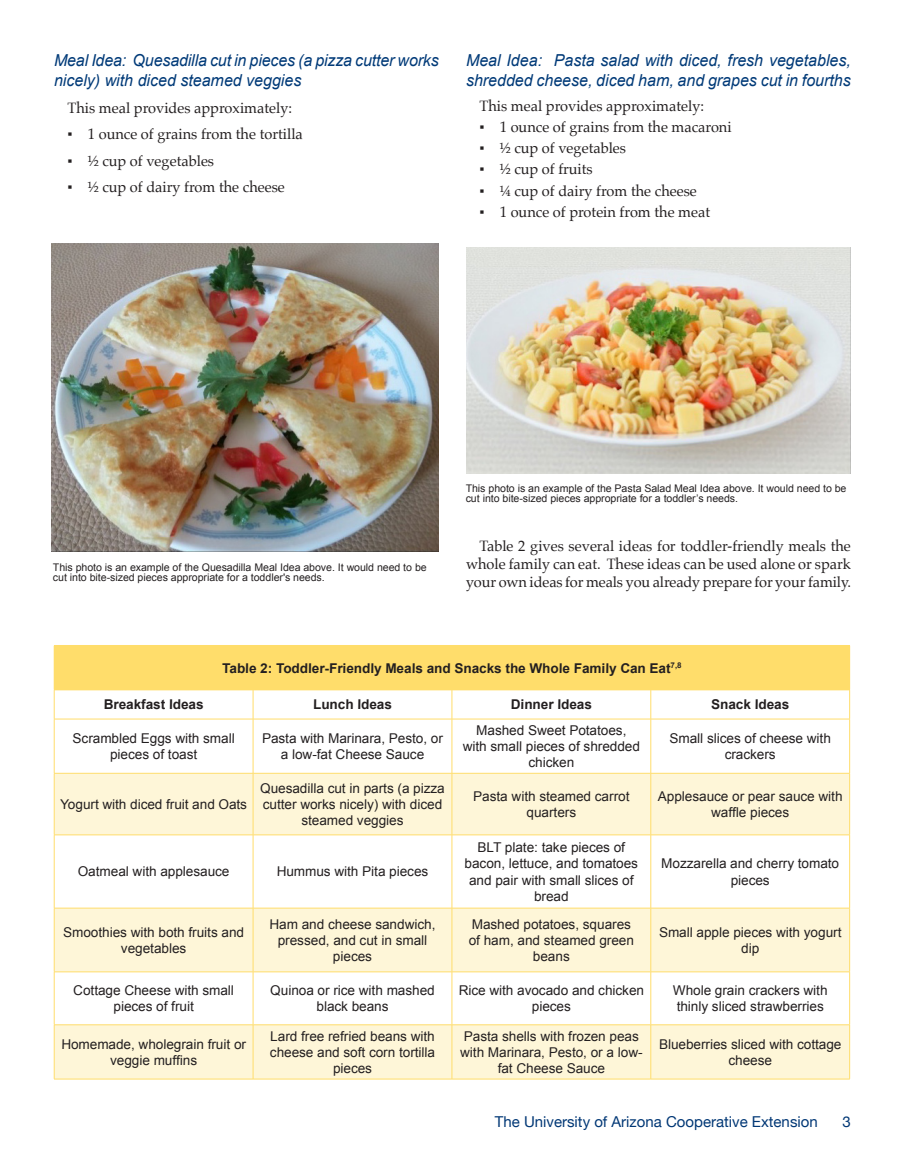
<style>
.page{position:relative;width:905px;height:1175px;background:#fff}
.page>*{position:absolute;margin:0;border:0;box-sizing:border-box;transform-origin:0 0}
.t1{font:italic 16.5px/19.8px "Arial";color:#013a78}
.t2{font:15px/18px "Palatino";color:#231f20;text-align:justify}
.t3{font:15px "Helvetica Neue";color:#013775}
.t4{font:13.5px/16.2px "Arial";color:#231f20;text-align:center}
.t5{font:700 13.5px "Arial";color:#231f20}
.t6{font:10.5px/10.5px "Arial";color:#231f20}
</style>
<div class="page">
<div style="left:54px;top:645px;width:795px;height:45px;background:#ffdd6b"></div>
<svg style="left:55px;top:774px;width:794px;height:304px;fill:#fef6d8"></svg>
<hr style="left:849px;top:645px;width:1px;height:44px;background:#ffdd6b">
<svg style="left:54px;top:690px;width:1px;height:28px"></svg>
<svg style="left:253px;top:690px;width:1px;height:28px"></svg>
<svg style="left:451px;top:690px;width:1px;height:28px"></svg>
<svg style="left:650px;top:690px;width:1px;height:28px"></svg>
<svg style="left:849px;top:690px;width:1px;height:29px"></svg>
<hr style="left:54px;top:718px;width:199px;height:1px;background:#ffdd6b">
<hr style="left:54px;top:719px;width:1px;height:54px;background:#ffdd6b">
<hr style="left:253px;top:718px;width:199px;height:1px;background:#ffdd6b">
<hr style="left:253px;top:719px;width:1px;height:54px;background:#ffdd6b">
<hr style="left:452px;top:718px;width:198px;height:1px;background:#ffdd6b">
<hr style="left:451px;top:719px;width:1px;height:54px;background:#ffdd6b">
<hr style="left:650px;top:718px;width:199px;height:1px;background:#ffdd6b">
<hr style="left:650px;top:719px;width:1px;height:54px;background:#ffdd6b">
<hr style="left:849px;top:719px;width:1px;height:54px;background:#ffdd6b">
<hr style="left:54px;top:773px;width:199px;height:1px;background:#ffdd6b">
<hr style="left:54px;top:773px;width:1px;height:61px;background:#ffdd6b">
<hr style="left:253px;top:773px;width:199px;height:1px;background:#ffdd6b">
<hr style="left:253px;top:773px;width:1px;height:61px;background:#ffdd6b">
<hr style="left:452px;top:773px;width:198px;height:1px;background:#ffdd6b">
<hr style="left:451px;top:773px;width:1px;height:61px;background:#ffdd6b">
<hr style="left:650px;top:773px;width:199px;height:1px;background:#ffdd6b">
<hr style="left:650px;top:773px;width:1px;height:61px;background:#ffdd6b">
<hr style="left:849px;top:773px;width:1px;height:61px;background:#ffdd6b">
<hr style="left:54px;top:834px;width:199px;height:1px;background:#ffdd6b">
<hr style="left:54px;top:835px;width:1px;height:73px;background:#ffdd6b">
<hr style="left:253px;top:834px;width:199px;height:1px;background:#ffdd6b">
<hr style="left:253px;top:835px;width:1px;height:73px;background:#ffdd6b">
<hr style="left:452px;top:834px;width:198px;height:1px;background:#ffdd6b">
<hr style="left:451px;top:835px;width:1px;height:73px;background:#ffdd6b">
<hr style="left:650px;top:834px;width:199px;height:1px;background:#ffdd6b">
<hr style="left:650px;top:835px;width:1px;height:73px;background:#ffdd6b">
<hr style="left:849px;top:835px;width:1px;height:73px;background:#ffdd6b">
<hr style="left:54px;top:907px;width:199px;height:1px;background:#ffdd6b">
<hr style="left:54px;top:908px;width:1px;height:63px;background:#ffdd6b">
<hr style="left:253px;top:907px;width:199px;height:1px;background:#ffdd6b">
<hr style="left:253px;top:908px;width:1px;height:63px;background:#ffdd6b">
<hr style="left:452px;top:907px;width:198px;height:1px;background:#ffdd6b">
<hr style="left:451px;top:908px;width:1px;height:63px;background:#ffdd6b">
<hr style="left:650px;top:907px;width:199px;height:1px;background:#ffdd6b">
<hr style="left:650px;top:908px;width:1px;height:63px;background:#ffdd6b">
<hr style="left:849px;top:908px;width:1px;height:63px;background:#ffdd6b">
<hr style="left:54px;top:971px;width:199px;height:1px;background:#ffdd6b">
<hr style="left:54px;top:972px;width:1px;height:52px;background:#ffdd6b">
<hr style="left:253px;top:971px;width:199px;height:1px;background:#ffdd6b">
<hr style="left:253px;top:972px;width:1px;height:52px;background:#ffdd6b">
<hr style="left:452px;top:971px;width:198px;height:1px;background:#ffdd6b">
<hr style="left:451px;top:972px;width:1px;height:52px;background:#ffdd6b">
<hr style="left:650px;top:971px;width:199px;height:1px;background:#ffdd6b">
<hr style="left:650px;top:972px;width:1px;height:52px;background:#ffdd6b">
<hr style="left:849px;top:972px;width:1px;height:52px;background:#ffdd6b">
<hr style="left:54px;top:1024px;width:199px;height:1px;background:#ffdd6b">
<hr style="left:54px;top:1025px;width:1px;height:53px;background:#ffdd6b">
<hr style="left:54px;top:1078px;width:199px;height:1px;background:#ffdd6b">
<hr style="left:253px;top:1024px;width:199px;height:1px;background:#ffdd6b">
<hr style="left:253px;top:1025px;width:1px;height:53px;background:#ffdd6b">
<hr style="left:253px;top:1078px;width:199px;height:1px;background:#ffdd6b">
<hr style="left:452px;top:1024px;width:198px;height:1px;background:#ffdd6b">
<hr style="left:451px;top:1025px;width:1px;height:53px;background:#ffdd6b">
<hr style="left:452px;top:1078px;width:198px;height:1px;background:#ffdd6b">
<hr style="left:650px;top:1024px;width:199px;height:1px;background:#ffdd6b">
<hr style="left:650px;top:1025px;width:1px;height:53px;background:#ffdd6b">
<hr style="left:849px;top:1025px;width:1px;height:53px;background:#ffdd6b">
<hr style="left:650px;top:1078px;width:199px;height:1px;background:#ffdd6b">
<img style="left:51px;top:243px;width:388px;height:308px">
<img style="left:466px;top:248px;width:384px;height:225px">
<p class="t1" style="left:54px;top:51px;width:386px">Meal Idea: Quesadilla cut in pieces (a pizza cutter works nicely) with diced steamed veggies</p>
<p class="t2" style="left:68px;top:98px;width:226px">This meal provides approximately:</p>
<p class="t2" style="left:68px;top:125px;width:237px">▪ 1 ounce of grains from the tortilla</p>
<p class="t2" style="left:68px;top:152px;width:148px">▪ ½ cup of vegetables</p>
<p class="t2" style="left:68px;top:178px;width:219px">▪ ½ cup of dairy from the cheese</p>
<p class="t1" style="left:466px;top:51px;width:386px">Meal Idea: Pasta salad with diced, fresh vegetables, shredded cheese, diced ham, and grapes cut in fourths</p>
<p class="t2" style="left:479px;top:96px;width:226px">This meal provides approximately:</p>
<p class="t2" style="left:479px;top:118px;width:254px">▪ 1 ounce of grains from the macaroni</p>
<p class="t2" style="left:479px;top:139px;width:148px">▪ ½ cup of vegetables</p>
<p class="t2" style="left:479px;top:160px;width:115px">▪ ½ cup of fruits</p>
<p class="t2" style="left:479px;top:181px;width:219px">▪ ¼ cup of dairy from the cheese</p>
<p class="t2" style="left:479px;top:203px;width:232px">▪ 1 ounce of protein from the meat</p>
<p class="t6" style="left:53px;top:562px;width:375px">This photo is an example of the Quesadilla Meal Idea above. It would need to be cut into bite-sized pieces appropriate for a toddler's needs.</p>
<p class="t6" style="left:465px;top:483px;width:382px">This photo is an example of the Pasta Salad Meal Idea above. It would need to be cut into bite-sized pieces appropriate for a toddler’s needs.</p>
<p class="t2" style="left:466px;top:536px;width:386px;text-indent:14px">Table 2 gives several ideas for toddler-friendly meals the whole family can eat. These ideas can be used alone or spark your own ideas for meals you already prepare for your family.</p>
<p class="t5" style="left:222px;top:659px;width:461px">Table 2: Toddler-Friendly Meals and Snacks the Whole Family Can Eat<sup>7,8</sup></p>
<p class="t5" style="left:104px;top:695px;width:102px">Breakfast Ideas</p>
<p class="t5" style="left:313px;top:695px;width:81px">Lunch Ideas</p>
<p class="t5" style="left:511px;top:695px;width:83px">Dinner Ideas</p>
<p class="t5" style="left:711px;top:695px;width:80px">Snack Ideas</p>
<p class="t4" style="left:73px;top:730px;width:164px">Scrambled Eggs with small pieces of toast</p>
<p class="t4" style="left:262px;top:730px;width:182px">Pasta with Marinara, Pesto, or a low-fat Cheese Sauce</p>
<p class="t4" style="left:463px;top:722px;width:179px">Mashed Sweet Potatoes, with small pieces of shredded chicken</p>
<p class="t4" style="left:669px;top:730px;width:163px">Small slices of cheese with crackers</p>
<p class="t4" style="left:60px;top:796px;width:189px">Yogurt with diced fruit and Oats</p>
<p class="t4" style="left:260px;top:780px;width:186px">Quesadilla cut in parts (a pizza cutter works nicely) with diced steamed veggies</p>
<p class="t4" style="left:473px;top:788px;width:158px">Pasta with steamed carrot quarters</p>
<p class="t4" style="left:658px;top:788px;width:186px">Applesauce or pear sauce with waffle pieces</p>
<p class="t4" style="left:78px;top:863px;width:153px">Oatmeal with applesauce</p>
<p class="t4" style="left:277px;top:863px;width:153px">Hummus with Pita pieces</p>
<p class="t4" style="left:464px;top:839px;width:175px">BLT plate: take pieces of bacon, lettuce, and tomatoes and pair with small slices of bread</p>
<p class="t4" style="left:661px;top:855px;width:180px">Mozzarella and cherry tomato pieces</p>
<p class="t4" style="left:63px;top:924px;width:183px">Smoothies with both fruits and vegetables</p>
<p class="t4" style="left:269px;top:916px;width:168px">Ham and cheese sandwich, pressed, and cut in small pieces</p>
<p class="t4" style="left:469px;top:916px;width:167px">Mashed potatoes, squares of ham, and steamed green beans</p>
<p class="t4" style="left:659px;top:924px;width:184px">Small apple pieces with yogurt dip</p>
<p class="t4" style="left:73px;top:982px;width:162px">Cottage Cheese with small pieces of fruit</p>
<p class="t4" style="left:270px;top:982px;width:166px">Quinoa or rice with mashed black beans</p>
<p class="t4" style="left:458px;top:982px;width:187px">Rice with avocado and chicken pieces</p>
<p class="t4" style="left:673px;top:982px;width:156px;text-align:left">Whole grain crackers with thinly sliced strawberries</p>
<p class="t4" style="left:61px;top:1036px;width:186px">Homemade, wholegrain fruit or veggie muffins</p>
<p class="t4" style="left:270px;top:1028px;width:167px">Lard free refried beans with cheese and soft corn tortilla pieces</p>
<p class="t4" style="left:460px;top:1028px;width:184px">Pasta shells with frozen peas with Marinara, Pesto, or a low&shy;fat Cheese Sauce</p>
<p class="t4" style="left:659px;top:1036px;width:184px">Blueberries sliced with cottage cheese</p>
<p class="t3" style="left:495px;top:1110px;width:324px">The University of Arizona Cooperative Extension</p>
<p class="t3" style="left:842px;top:1111px;width:10px">3</p>
</div>
